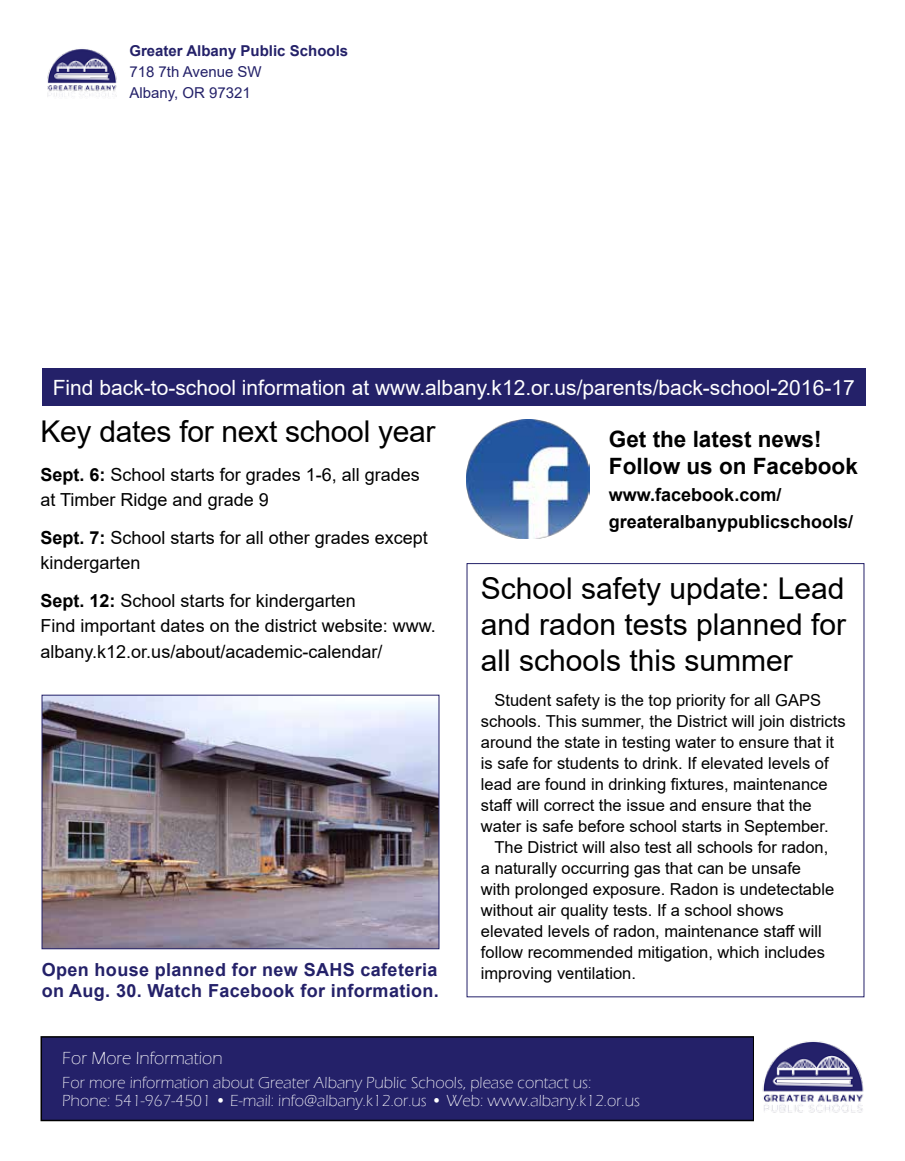
<style>
.page{position:relative;width:905px;height:1161px;background:#fff}
.page>*{position:absolute;margin:0;border:0;box-sizing:border-box;transform-origin:0 0}
.t1{font:30px/36px "Arial";color:#000;text-align:justify}
.t2{font:700 22.5px/27px "Arial";color:#000}
.t3{font:21px "Arial";color:#fff}
.t4{font:18px/25.5px "Arial";color:#000}
.t5{font:700 18px/21.6px "Arial";letter-spacing:.02em;color:#242169}
.t6{font:700 18px/27px "Arial";color:#000}
.t7{font:300 18px "Eras ITC";color:#fff}
.t8{font:16.5px/21px "Arial";color:#000}
.t9{font:300 16.5px/18px "Eras ITC";color:#fff}
.t10{font:15px/21px "Arial";color:#242169}
.t11{font:700 15px "Arial";color:#242169}
.s1{font-weight:700}
</style>
<div class="page">
<div style="left:41px;top:1037px;width:712px;height:83px;background:#242169"></div>
<div style="left:40px;top:1036px;width:714px;height:85px;border:2px solid #000"></div>
<img style="left:762px;top:1041px;width:102px;height:72px">
<img style="left:47px;top:49px;width:70px;height:48px">
<img style="left:44px;top:697px;width:393px;height:250px">
<div style="left:42px;top:695px;width:397px;height:254px;border:1px solid #242169"></div>
<img style="left:466px;top:420px;width:123px;height:118px">
<div style="left:42px;top:369px;width:823px;height:37px;background:#242169"></div>
<p class="t11" style="left:129px;top:40px;width:220px">Greater Albany Public Schools</p>
<p class="t10" style="left:129px;top:61px;width:134px">718 7th Avenue SW<br>Albany, OR 97321</p>
<p class="t3" style="left:53px;top:373px;width:803px">Find back-to-school information at www.albany.k12.or.us/parents/back-school-2016-17</p>
<h1 class="t1" style="left:40px;top:413px;width:396px">Key dates for next school year</h1>
<p class="t4" style="left:40px;top:461px;width:381px"><span class="s1">Sept. 6:</span> School starts for grades 1-6, all grades at Timber Ridge and grade 9</p>
<p class="t4" style="left:40px;top:524px;width:389px"><span class="s1">Sept. 7:</span> School starts for all other grades except kindergarten</p>
<p class="t4" style="left:40px;top:587px;width:397px"><span class="s1">Sept. 12:</span> School starts for kindergarten<br>Find important dates on the district website: www. albany.k12.or.us/about/academic-calendar/</p>
<p class="t5" style="left:42px;top:959px;width:398px">Open house planned for new SAHS cafeteria on Aug. 30. Watch Facebook for information.</p>
<h2 class="t2" style="left:609px;top:426px;width:250px">Get the latest news!<br>Follow us on Facebook</h2>
<p class="t6" style="left:609px;top:481px;width:246px">www.facebook.com/ greateralbanypublicschools/</p>
<h1 class="t1" style="left:481px;top:571px;width:367px">School safety update: Lead and radon tests planned for all schools this summer</h1>
<p class="t8" style="left:481px;top:689px;width:366px;text-indent:13px">Student safety is the top priority for all GAPS schools. This summer, the District will join districts around the state in testing water to ensure that it is safe for students to drink. If elevated levels of lead are found in drinking fixtures, maintenance staff will correct the issue and ensure that the water is safe before school starts in September.</p>
<p class="t8" style="left:481px;top:836px;width:355px;text-indent:13px">The District will also test all schools for radon, a naturally occurring gas that can be unsafe with prolonged exposure. Radon is undetectable without air quality tests. If a school shows elevated levels of radon, maintenance staff will follow recommended mitigation, which includes improving ventilation.</p>
<p class="t7" style="left:62px;top:1048px;width:162px">For More Information</p>
<p class="t9" style="left:62px;top:1073px;width:579px">For more information about Greater Albany Public Schools, please contact us:<br>Phone: 541-967-4501 • E-mail: info@albany.k12.or.us • Web: www.albany.k12.or.us</p>
</div>
